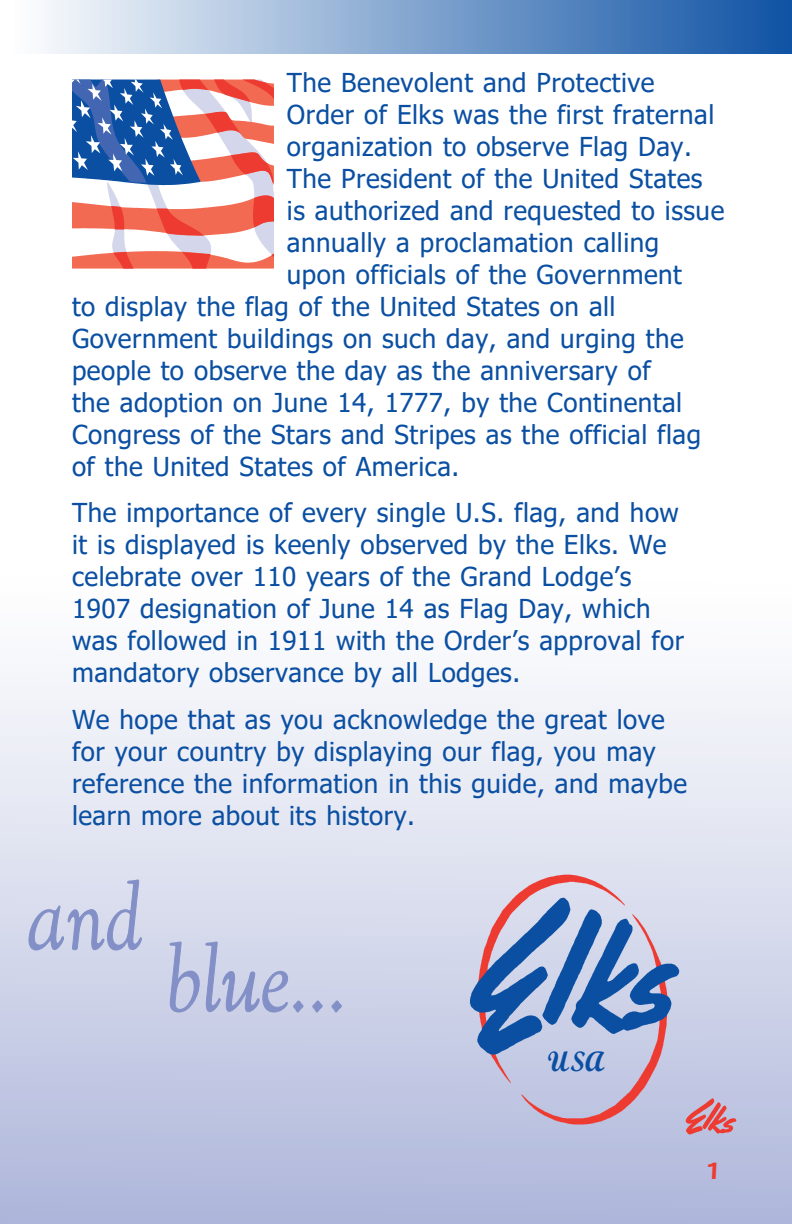
<style>
.page{position:relative;width:792px;height:1224px;background:#fff}
.page>*{position:absolute;margin:0;border:0;box-sizing:border-box;transform-origin:0 0}
.t1{font:italic 100px "Goudy Old Style T";color:#8390c7;scale:.85 1}
.t2{font:28px "Script MT Bold";color:#0a4fa2}
.t3{font:26px/32px "Tahoma";letter-spacing:.02em;color:#0a4fa2}
.t4{font:24px "Flora Normal";color:#ee3b32}
</style>
<div class="page">
<div style="left:0;top:0;width:792px;height:54px;background:linear-gradient(to right,#fff,#0f53a4)"></div>
<div style="left:0;top:486px;width:792px;height:738px;background:linear-gradient(to bottom,#fff,#b1b9dc)"></div>
<img style="left:685px;top:1098px;width:51px;height:37px">
<svg style="left:72px;top:80px;width:202px;height:189px"></svg>
<svg style="left:28px;top:872px;width:114px;height:82px;background:#d1d5e9"></svg>
<svg style="left:170px;top:941px;width:134px;height:73px;background:#c8cde5"></svg>
<svg style="left:312px;top:1001px;width:11px;height:12px"></svg>
<svg style="left:331px;top:1001px;width:11px;height:12px"></svg>
<img style="left:476px;top:873px;width:193px;height:252px">
<img style="left:468px;top:896px;width:213px;height:160px">
<p class="t3" style="left:287px;top:68px;width:369px">The Benevolent and Protective</p>
<p class="t3" style="left:287px;top:100px;width:429px">Order of Elks was the first fraternal</p>
<p class="t3" style="left:287px;top:132px;width:407px">organization to observe Flag Day.</p>
<p class="t3" style="left:287px;top:164px;width:417px">The President of the United States</p>
<p class="t3" style="left:287px;top:196px;width:439px">is authorized and requested to issue</p>
<p class="t3" style="left:287px;top:228px;width:374px">annually a proclamation calling</p>
<p class="t3" style="left:287px;top:260px;width:397px">upon officials of the Government</p>
<p class="t3" style="left:72px;top:292px;width:545px">to display the flag of the United States on all</p>
<p class="t3" style="left:72px;top:324px;width:613px">Government buildings on such day, and urging the</p>
<p class="t3" style="left:72px;top:356px;width:580px">people to observe the day as the anniversary of</p>
<p class="t3" style="left:72px;top:388px;width:612px">the adoption on June 14, 1777, by the Continental</p>
<p class="t3" style="left:72px;top:420px;width:631px">Congress of the Stars and Stripes as the official flag</p>
<p class="t3" style="left:72px;top:452px;width:389px">of the United States of America.</p>
<p class="t3" style="left:72px;top:498px;width:614px">The importance of every single U.S. flag, and how it is displayed is keenly observed by the Elks. We celebrate over 110 years of the Grand Lodge’s 1907 designation of June 14 as Flag Day, which was followed in 1911 with the Order’s approval for mandatory observance by all Lodges.</p>
<p class="t3" style="left:72px;top:705px;width:617px">We hope that as you acknowledge the great love for your country by displaying our flag, you may reference the information in this guide, and maybe learn more about its history.</p>
<p class="t1" style="left:27px;top:863px;width:137px">and</p>
<p class="t1" style="left:165px;top:925px;width:216px">blue...</p>
<p class="t2" style="left:547px;top:1044px;width:58px">USA</p>
<p class="t4" style="left:707px;top:1157px;width:15px">1</p>
</div>
